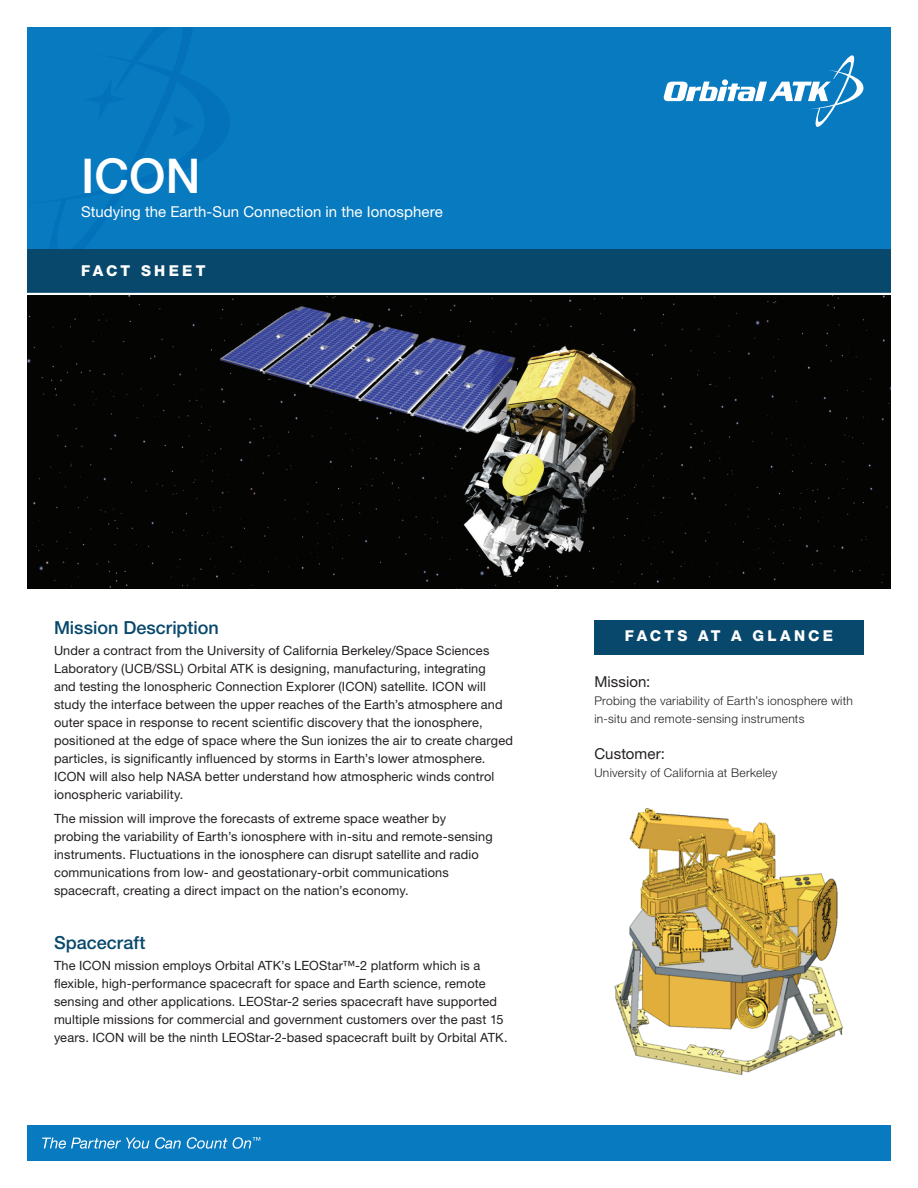
<style>
.page{position:relative;width:918px;height:1188px;background:#fff}
.page>*{position:absolute;margin:0;border:0;box-sizing:border-box;transform-origin:0 0}
.t1{font:500 48px "Helvetica Neue LT Std";color:#fff}
.t2{font:500 18px "Helvetica Neue LT Std";color:#08486c}
.t3{font:15px "Helvetica Neue LT Std";letter-spacing:.005em;color:#fff}
.t4{font:800 15px "Helvetica Neue LT Std";letter-spacing:.21em;color:#fff}
.t5{font:15px "Helvetica Neue LT Std";letter-spacing:.005em;color:#231f20}
.t6{font:12.75px/18px "Helvetica Neue LT Std";letter-spacing:.01em;color:#231f20}
.t7{font:300 12px/18px "Helvetica Neue LT Std";letter-spacing:.025em;color:#231f20}
</style>
<div class="page">
<div style="left:594px;top:620px;width:270px;height:35px;background:#08486c"></div>
<div style="left:27px;top:27px;width:864px;height:222px;background:#077ac0"></div>
<svg style="left:664px;top:54px;width:199px;height:74px;background:#2e8fca"></svg>
<div style="left:27px;top:249px;width:864px;height:45px;background:#08486c"></div>
<hr style="left:27px;top:293px;width:864px;height:3px;background:#fff">
<div style="left:27px;top:1126px;width:864px;height:35px;background:#077ac0"></div>
<svg style="left:42px;top:1138px;width:107px;height:11px"></svg>
<svg style="left:155px;top:1137px;width:26px;height:12px"></svg>
<svg style="left:187px;top:1137px;width:73px;height:12px"></svg>
<img style="left:614px;top:808px;width:229px;height:267px">
<img style="left:27px;top:296px;width:863px;height:292px">
<h1 class="t1" style="left:81px;top:147px;width:121px">ICON</h1>
<p class="t3" style="left:81px;top:203px;width:363px">Studying the Earth-Sun Connection in the Ionosphere</p>
<p class="t4" style="left:81px;top:262px;width:126px">FACT SHEET</p>
<h2 class="t2" style="left:54px;top:617px;width:166px">Mission Description</h2>
<p class="t6" style="left:54px;top:641px;width:461px">Under a contract from the University of California Berkeley/Space Sciences Laboratory (UCB/SSL) Orbital ATK is designing, manufacturing, integrating<br>and testing the Ionospheric Connection Explorer (ICON) satellite. ICON will study the interface between the upper reaches of the Earth’s atmosphere and outer space in response to recent scientific discovery that the ionosphere, positioned at the edge of space where the Sun ionizes the air to create charged particles, is significantly influenced by storms in Earth’s lower atmosphere.<br>ICON will also help NASA better understand how atmospheric winds control ionospheric variability.</p>
<p class="t6" style="left:54px;top:810px;width:440px">The mission will improve the forecasts of extreme space weather by probing the variability of Earth’s ionosphere with in-situ and remote-sensing instruments. Fluctuations in the ionosphere can disrupt satellite and radio communications from low- and geostationary-orbit communications spacecraft, creating a direct impact on the nation’s economy.</p>
<h2 class="t2" style="left:54px;top:932px;width:93px">Spacecraft</h2>
<p class="t6" style="left:54px;top:956px;width:455px">The ICON mission employs Orbital ATK’s LEOStar™-2 platform which is a flexible, high-performance spacecraft for space and Earth science, remote sensing and other applications. LEOStar-2 series spacecraft have supported multiple missions for commercial and government customers over the past 15 years. ICON will be the ninth LEOStar-2-based spacecraft built by Orbital ATK.</p>
<p class="t4" style="left:625px;top:627px;width:210px">FACTS AT A GLANCE</p>
<p class="t5" style="left:594px;top:673px;width:58px">Mission:</p>
<p class="t7" style="left:594px;top:691px;width:260px">Probing the variability of Earth’s ionosphere with in-situ and remote-sensing instruments</p>
<p class="t5" style="left:594px;top:745px;width:72px">Customer:</p>
<p class="t7" style="left:594px;top:763px;width:184px">University of California at Berkeley</p>
</div>
